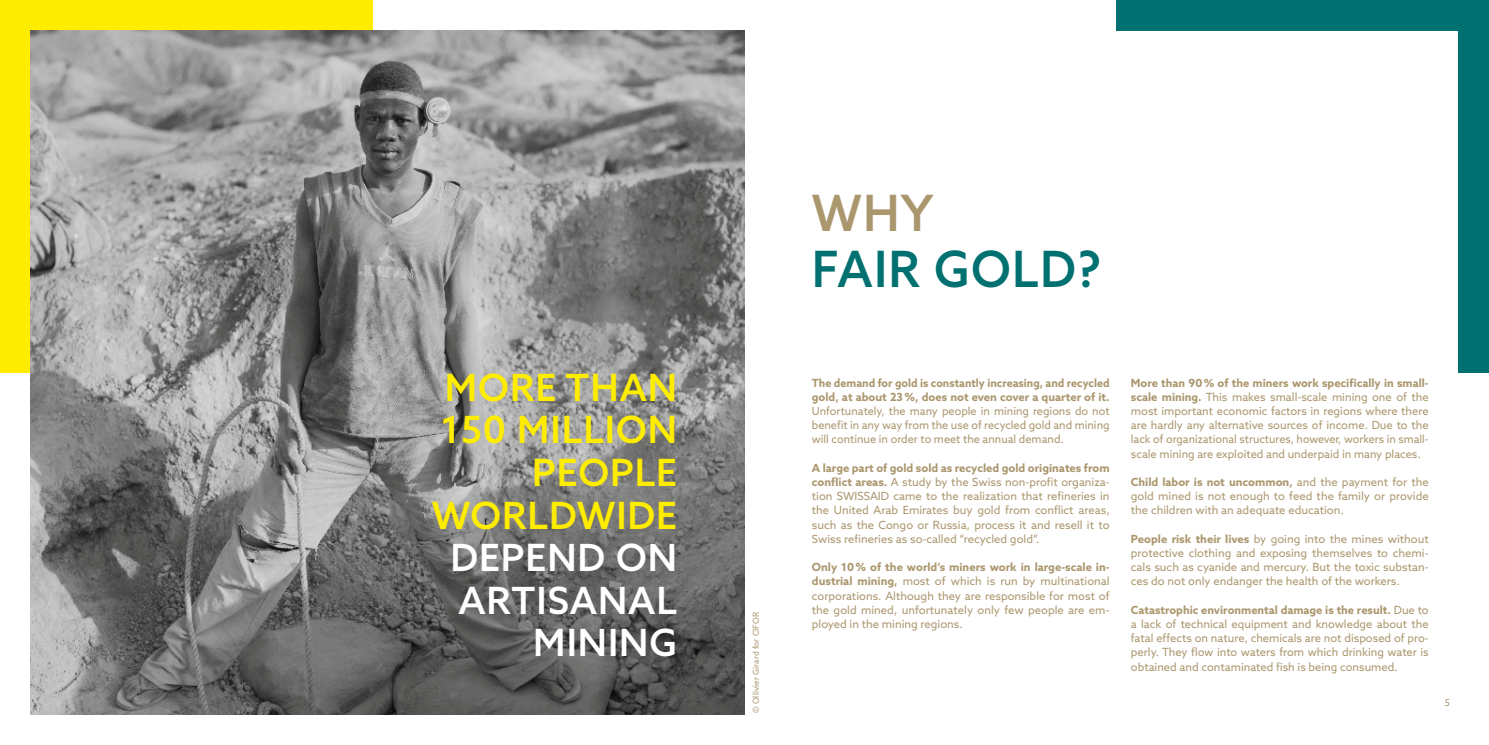
<style>
.page{position:relative;width:1489px;height:745px;background:#fff}
.page>*{position:absolute;margin:0;border:0;box-sizing:border-box;transform-origin:0 0}
.Head1{font:500 50px "Azo Sans";letter-spacing:.025em;color:#007071}
.Head1-2{font:500 50px "Azo Sans";color:#ab976e}
.Fließtext_Deutsch{font:500 37.5px "Azo Sans";letter-spacing:.025em;color:#ffed00}
.Fließtext_Deutsch-2{font:500 37.5px "Azo Sans";letter-spacing:.025em;color:#fff}
.Fließtext{font:11.25px/14.1px "Azo Sans";color:#ab976e;text-align:justify}
.t1{font:9.38px "Azo Sans";color:#ab976e}
.Fließtext-2{font:8.12px "Azo Sans";letter-spacing:.01em;color:#ab976e}
.s1{font-weight:700}
</style>
<div class="page">
<div style="left:0;top:0;width:372px;height:372px;background:#ffed00"></div>
<img style="left:30px;top:30px;width:714px;height:684px">
<div style="left:1116px;top:0;width:372px;height:30px;background:#007071"></div>
<div style="left:1458px;top:0;width:30px;height:372px;background:#007071"></div>
<p class="Fließtext_Deutsch" style="left:445px;top:362px;width:234px">MORE THAN</p>
<p class="Fließtext_Deutsch" style="left:441px;top:405px;width:238px">150 MILLION</p>
<p class="Fließtext_Deutsch" style="left:532px;top:447px;width:146px">PEOPLE</p>
<p class="Fließtext_Deutsch" style="left:432px;top:490px;width:247px">WORLDWIDE</p>
<p class="Fließtext_Deutsch-2" style="left:450px;top:532px;width:228px">DEPEND ON</p>
<p class="Fließtext_Deutsch-2" style="left:458px;top:575px;width:220px">ARTISANAL</p>
<p class="Fließtext_Deutsch-2" style="left:533px;top:617px;width:145px">MINING</p>
<p class="Fließtext-2" style="left:750px;top:712px;width:102px;rotate:-90deg">© Ollivier Girard for CIFOR</p>
<p class="Head1-2" style="left:811px;top:180px;width:123px">WHY</p>
<p class="Head1" style="left:811px;top:236px;width:290px">FAIR GOLD?</p>
<p class="Fließtext" style="left:811px;top:375px;width:299px"><span class="s1">The demand for gold is constantly increasing, and recycled gold, at about 23%, does not even cover a quarter of it.<br></span>Unfortunately, the many people in mining regions do not benefit in any way from the use of recycled gold and mining will continue in order to meet the annual demand.</p>
<p class="Fließtext" style="left:811px;top:460px;width:299px"><span class="s1">A large part of gold sold as recycled gold originates from conflict areas.</span> A study by the Swiss non-profit organiza&shy;tion SWISSAID came to the realization that refineries in the United Arab Emirates buy gold from conflict areas, such as the Congo or Russia, process it and resell it to Swiss refineries as so-called “recycled gold”.</p>
<p class="Fließtext" style="left:811px;top:559px;width:299px"><span class="s1">Only 10% of the world‘s miners work in large-scale in&shy;dustrial mining,</span> most of which is run by multinational corporations. Although they are responsible for most of the gold mined, unfortunately only few people are em&shy;ployed in the mining regions.</p>
<p class="Fließtext" style="left:1130px;top:375px;width:299px"><span class="s1">More than 90% of the miners work specifically in small&shy;scale mining.</span> This makes small-scale mining one of the most important economic factors in regions where there are hardly any alternative sources of income. Due to the lack of organizational structures, however, workers in small&shy;scale mining are exploited and underpaid in many places.</p>
<p class="Fließtext" style="left:1130px;top:474px;width:299px"><span class="s1">Child labor is not uncommon,</span> and the payment for the gold mined is not enough to feed the family or provide the children with an adequate education.</p>
<p class="Fließtext" style="left:1130px;top:531px;width:299px"><span class="s1">People risk their lives</span> by going into the mines without protective clothing and exposing themselves to chemi&shy;cals such as cyanide and mercury. But the toxic substan&shy;ces do not only endanger the health of the workers.</p>
<p class="Fließtext" style="left:1130px;top:602px;width:299px"><span class="s1">Catastrophic environmental damage is the result.</span> Due to a lack of technical equipment and knowledge about the fatal effects on nature, chemicals are not disposed of pro&shy;perly. They flow into waters from which drinking water is obtained and contaminated fish is being consumed.</p>
<p class="t1" style="left:1444px;top:696px;width:7px">5</p>
</div>
